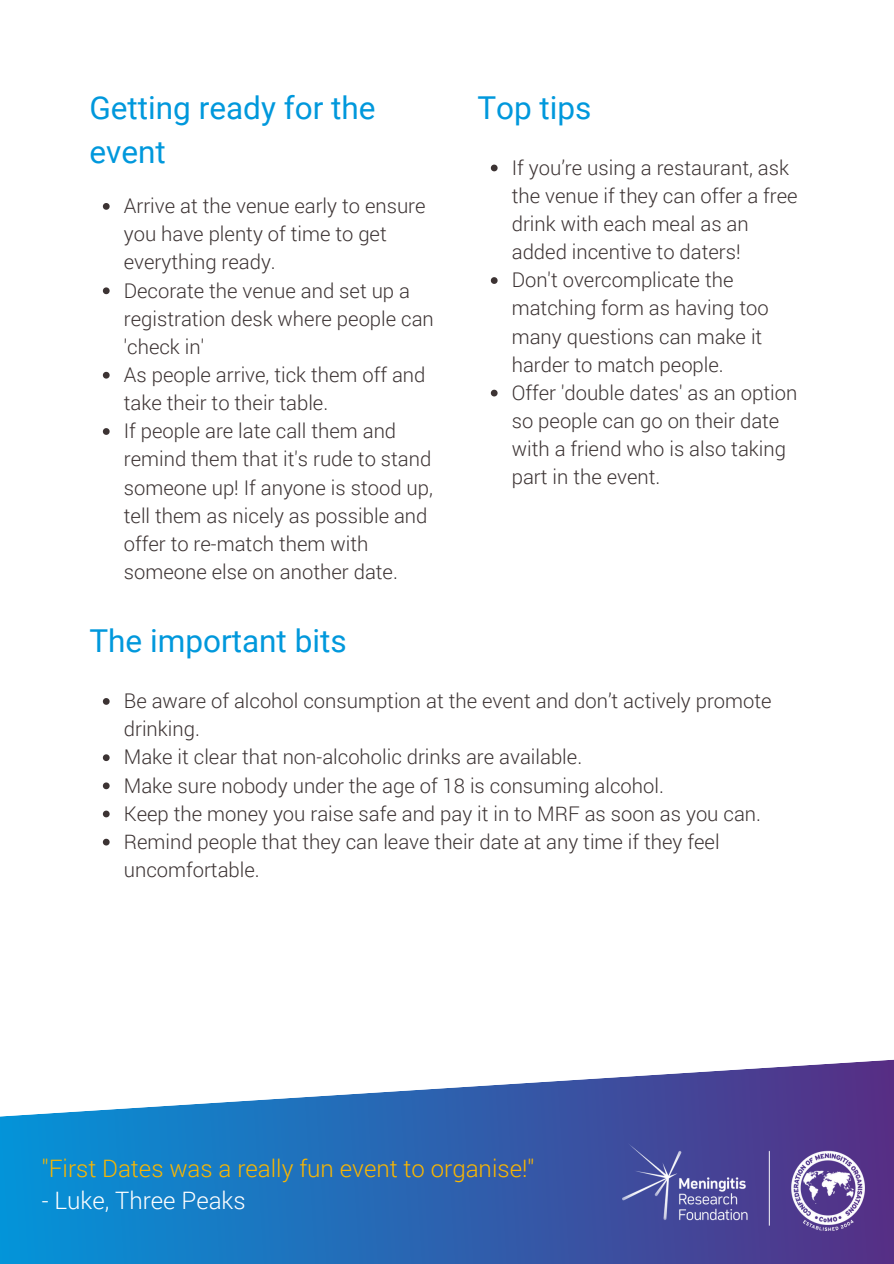
<style>
.page{position:relative;width:894px;height:1264px;background:#fff}
.page>*{position:absolute;margin:0;border:0;box-sizing:border-box;transform-origin:0 0}
.t1{font:31.5px/43.8px "Roboto";color:#0098dc}
.t2{font:300 24px "Roboto";color:#fab600}
.t3{font:300 24px "Roboto";color:#fff}
.t4{font:300 20.25px/28.2px "Roboto";color:#3c3333}
</style>
<div class="page">
<svg style="left:103px;top:698px;width:7px;height:6px"></svg>
<svg style="left:103px;top:754px;width:7px;height:7px"></svg>
<svg style="left:103px;top:782px;width:7px;height:7px"></svg>
<svg style="left:103px;top:810px;width:7px;height:7px"></svg>
<svg style="left:103px;top:838px;width:7px;height:7px"></svg>
<svg style="left:103px;top:203px;width:7px;height:7px"></svg>
<svg style="left:103px;top:287px;width:7px;height:7px"></svg>
<svg style="left:103px;top:372px;width:7px;height:6px"></svg>
<svg style="left:103px;top:428px;width:7px;height:7px"></svg>
<svg style="left:490px;top:165px;width:7px;height:6px"></svg>
<svg style="left:490px;top:277px;width:7px;height:7px"></svg>
<svg style="left:490px;top:390px;width:7px;height:6px"></svg>
<svg style="left:0;top:1059px;width:893px;height:204px"></svg>
<img style="left:622px;top:1142px;width:242px;height:88px">
<p class="t1" style="left:89px;top:86px;width:287px">Getting ready for the event</p>
<p class="t4" style="left:124px;top:191px;width:303px">Arrive at the venue early to ensure you have plenty of time to get everything ready.</p>
<p class="t4" style="left:124px;top:275px;width:311px">Decorate the venue and set up a registration desk where people can 'check in'</p>
<h1 class="t4" style="left:124px;top:360px;width:303px">As people arrive, tick them off and take their to their table.</h1>
<p class="t4" style="left:124px;top:416px;width:310px">If people are late call them and remind them that it's rude to stand someone up! If anyone is stood up, tell them as nicely as possible and offer to re-match them with someone else on another date.</p>
<h1 class="t1" style="left:89px;top:619px;width:259px">The important bits</h1>
<p class="t1" style="left:477px;top:86px;width:116px">Top tips</p>
<p class="t4" style="left:511px;top:153px;width:287px">If you’re using a restaurant, ask the venue if they can offer a free drink with each meal as an added incentive to daters!</p>
<p class="t4" style="left:511px;top:265px;width:258px">Don't overcomplicate the matching form as having too many questions can make it harder to match people.</p>
<p class="t4" style="left:511px;top:378px;width:287px">Offer 'double dates' as an option so people can go on their date with a friend who is also taking part in the event.</p>
<p class="t4" style="left:124px;top:686px;width:649px">Be aware of alcohol consumption at the event and don’t actively promote drinking.</p>
<p class="t4" style="left:124px;top:742px;width:459px">Make it clear that non-alcoholic drinks are available.</p>
<p class="t4" style="left:124px;top:770px;width:541px">Make sure nobody under the age of 18 is consuming alcohol.</p>
<h1 class="t4" style="left:124px;top:798px;width:638px">Keep the money you raise safe and pay it in to MRF as soon as you can.</h1>
<p class="t4" style="left:124px;top:826px;width:597px">Remind people that they can leave their date at any time if they feel uncomfortable.</p>
<h2 class="t2" style="left:42px;top:1151px;width:494px">"First Dates was a really fun event to organise!"</h2>
<h2 class="t3" style="left:42px;top:1184px;width:205px">- Luke, Three Peaks</h2>
</div>
